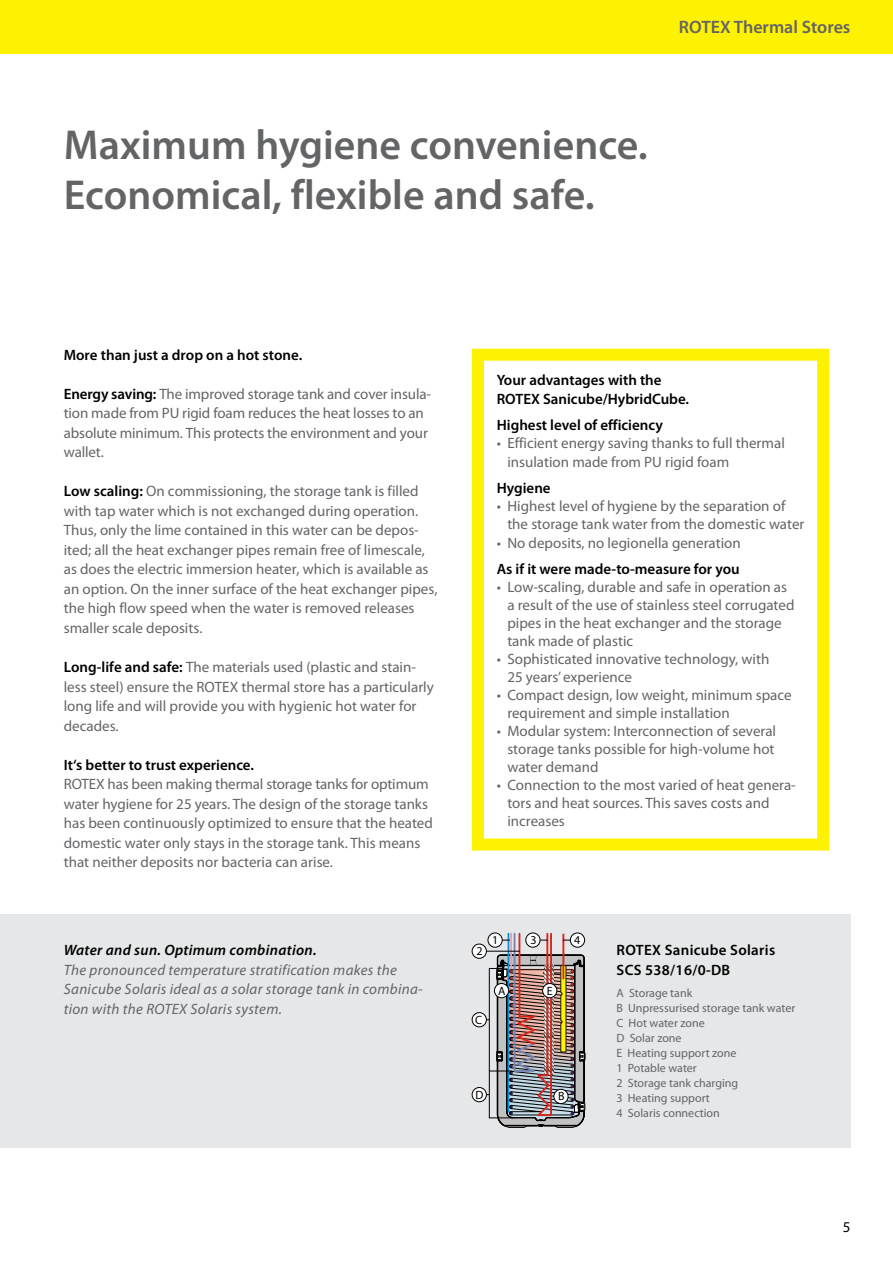
<style>
.page{position:relative;width:893px;height:1263px;background:#fff}
.page>*{position:absolute;margin:0;border:0;box-sizing:border-box;transform-origin:0 0}
.t1{font:600 42px/50.4px "Myriad Pro";color:#636466}
.t2{font:600 18px "Myriad Pro";color:#636466}
.t3{font:15px/19.5px "Myriad Pro";color:#636466}
.t4{font:600 15px/19.5px "Myriad Pro";color:#000}
.t5{font:italic 15px/19.5px "Myriad Pro";letter-spacing:.02em;color:#636466}
.t6{font:600 15px/19.5px "Myriad Pro";letter-spacing:.02em;color:#000}
.t7{font:italic 600 15px "Myriad Pro";letter-spacing:.02em;color:#000}
.t8{font:15px "Myriad Pro";color:#000}
.t9{font:12px/15px "Myriad Pro";color:#636466}
.t10{font:12px "Myriad Pro";color:#000}
.s1{font-weight:600;color:#000}
</style>
<div class="page">
<div style="left:472px;top:349px;width:357px;height:501px;border:12px solid #fff200"></div>
<div style="left:0;top:0;width:893px;height:53px;background:#fff200"></div>
<div style="left:0;top:914px;width:850px;height:234px;background:#e6e7e8"></div>
<svg style="left:472px;top:1012px;width:14px;height:15px"></svg>
<div style="left:472px;top:1012px;width:14px;height:15px;border:1px solid #000;border-radius:50%"></div>
<svg style="left:472px;top:1087px;width:14px;height:15px"></svg>
<div style="left:472px;top:1087px;width:14px;height:15px;border:1px solid #000;border-radius:50%"></div>
<div style="left:472px;top:944px;width:14px;height:14px;background:#fff;border-radius:50%"></div>
<div style="left:472px;top:944px;width:14px;height:14px;border:1px solid #000;border-radius:50%"></div>
<svg style="left:476px;top:932px;width:110px;height:196px"></svg>
<p class="t2" style="left:679px;top:16px;width:173px">ROTEX Thermal Stores</p>
<p class="t2" style="left:690px;top:16px;width:162px">ROTEX – variocistern</p>
<h1 class="t1" style="left:64px;top:119px;width:586px">Maximum hygiene convenience.<br>Economical, flexible and safe.</h1>
<p class="t4" style="left:64px;top:345px;width:240px">More than just a drop on a hot stone.</p>
<p class="t3" style="left:64px;top:384px;width:369px"><span class="s1">Energy saving:</span> The improved storage tank and cover insula&shy;tion made from PU rigid foam reduces the heat losses to an absolute minimum. This protects the environment and your wallet.</p>
<p class="t3" style="left:64px;top:481px;width:375px"><span class="s1">Low scaling:</span> On commissioning, the storage tank is filled with tap water which is not exchanged during operation.<br>Thus, only the lime contained in this water can be depos&shy;ited; all the heat exchanger pipes remain free of limescale, as does the electric immersion heater, which is available as an option. On the inner surface of the heat exchanger pipes, the high flow speed when the water is removed releases smaller scale deposits.</p>
<p class="t3" style="left:64px;top:657px;width:372px"><span class="s1">Long-life and safe:</span> The materials used (plastic and stain&shy;less steel) ensure the ROTEX thermal store has a particularly long life and will provide you with hygienic hot water for decades.</p>
<p class="t4" style="left:64px;top:754px;width:192px">It‘s better to trust experience.</p>
<p class="t3" style="left:64px;top:774px;width:371px">ROTEX has been making thermal storage tanks for optimum water hygiene for 25 years. The design of the storage tanks has been continuously optimized to ensure that the heated domestic water only stays in the storage tank. This means that neither deposits nor bacteria can arise.</p>
<p class="t7" style="left:64px;top:941px;width:254px">Water and sun. Optimum combination.</p>
<p class="t5" style="left:64px;top:960px;width:360px">The pronounced temperature stratification makes the<br>Sanicube Solaris ideal as a solar storage tank in combina&shy;tion with the ROTEX Solaris system.</p>
<p class="t4" style="left:497px;top:370px;width:194px">Your advantages with the<br>ROTEX Sanicube/HybridCube.</p>
<p class="t4" style="left:497px;top:415px;width:168px">Highest level of efficiency</p>
<p class="t3" style="left:507px;top:433px;width:279px;text-indent:-11px">• Efficient energy saving thanks to full thermal insulation made from PU rigid foam</p>
<p class="t4" style="left:497px;top:478px;width:55px">Hygiene</p>
<p class="t3" style="left:507px;top:496px;width:299px;line-height:18px;text-indent:-11px">• Highest level of hygiene by the separation of the storage tank water from the domestic water</p>
<p class="t3" style="left:497px;top:533px;width:246px">• No deposits, no legionella generation</p>
<p class="t4" style="left:497px;top:559px;width:244px">As if it were made-to-measure for you</p>
<p class="t3" style="left:507px;top:577px;width:289px;line-height:18px;text-indent:-11px">• Low-scaling, durable and safe in operation as a result of the use of stainless steel corrugated pipes in the heat exchanger and the storage tank made of plastic</p>
<p class="t3" style="left:507px;top:649px;width:264px;line-height:18px;text-indent:-11px">• Sophisticated innovative technology, with<br>25 years’ experience</p>
<p class="t3" style="left:507px;top:685px;width:286px;line-height:18px;text-indent:-11px">• Compact design, low weight, minimum space requirement and simple installation</p>
<p class="t3" style="left:507px;top:721px;width:270px;line-height:18px;text-align:justify;text-indent:-11px">• Modular system: Interconnection of several storage tanks possible for high-volume hot water demand</p>
<p class="t3" style="left:507px;top:775px;width:290px;line-height:18px;text-indent:-11px">• Connection to the most varied of heat genera&shy;tors and heat sources. This saves costs and increases</p>
<p class="t10" style="left:476px;top:944px;width:8px">2</p>
<p class="t10" style="left:492px;top:933px;width:8px">1</p>
<p class="t10" style="left:530px;top:933px;width:8px">3</p>
<p class="t10" style="left:574px;top:933px;width:8px">4</p>
<p class="t10" style="left:475px;top:1012px;width:8px">C</p>
<p class="t10" style="left:498px;top:983px;width:9px">A</p>
<p class="t10" style="left:547px;top:983px;width:7px">E</p>
<p class="t10" style="left:476px;top:1087px;width:9px">D</p>
<p class="t10" style="left:558px;top:1089px;width:8px">B</p>
<p class="t6" style="left:617px;top:940px;width:160px">ROTEX Sanicube Solaris<br>SCS 538/16/0-DB</p>
<p class="t9" style="left:617px;top:985px;width:180px">A Storage tank<br>B Unpressurised storage tank water<br>C Hot water zone<br>D Solar zone<br>E Heating support zone<br>1 Potable water<br>2 Storage tank charging<br>3 Heating support<br>4 Solaris connection</p>
<p class="t8" style="left:843px;top:1218px;width:9px">5</p>
</div>
